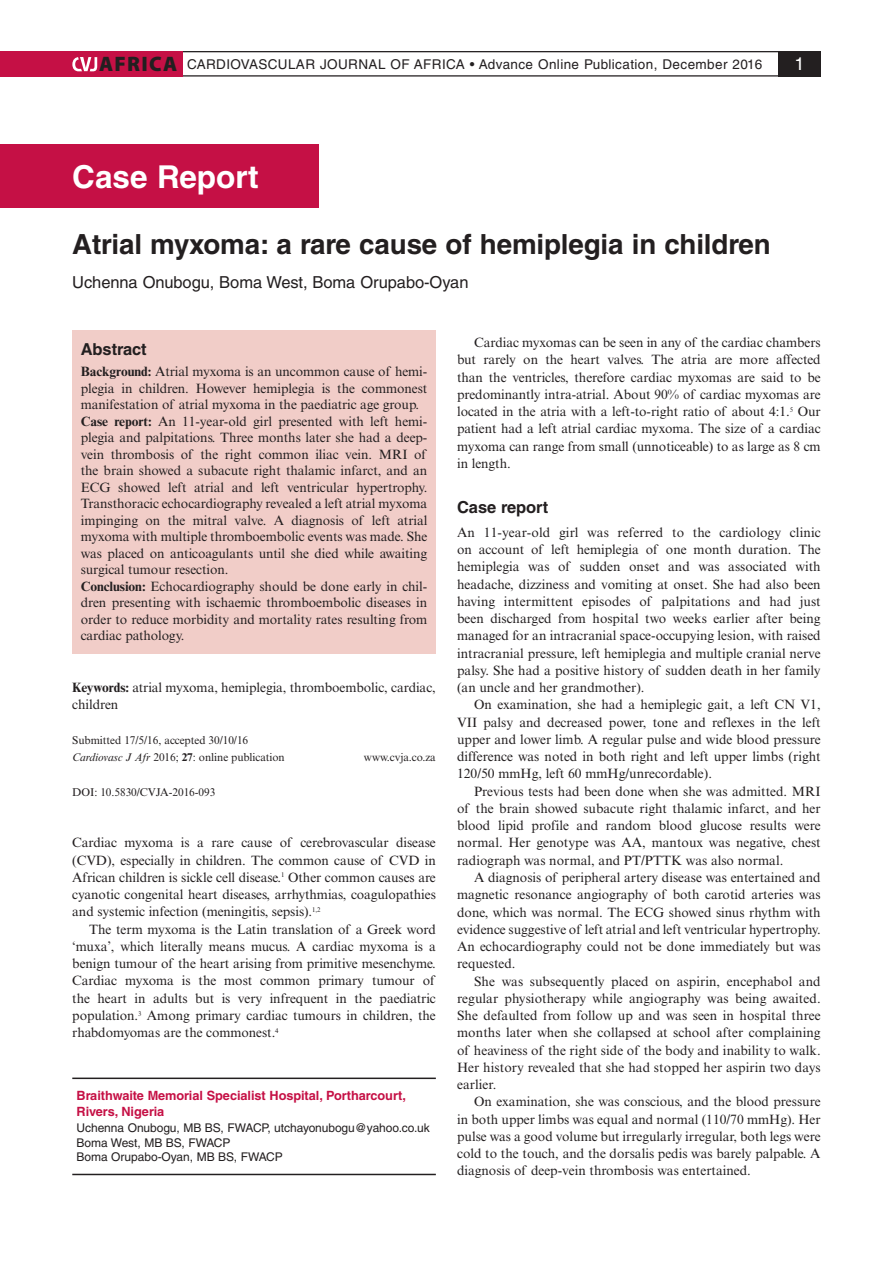
<style>
.page{position:relative;width:893px;height:1263px;background:#fff}
.page>*{position:absolute;margin:0;border:0;box-sizing:border-box;transform-origin:0 0}
.t1{font:700 31.5px "Helvetica LT Std";color:#fff}
.t2{font:700 27.75px "Helvetica LT Std";letter-spacing:-.005em;color:#231f20}
.t3{font:18px "Helvetica LT Std";color:#fff}
.t4{font:16.5px "Helvetica LT Std";letter-spacing:-.005em;color:#231f20}
.t5{font:700 16.5px "Helvetica LT Std";letter-spacing:-.005em;color:#231f20}
.t6{font:13.5px/17.2px "Times New Roman MT Std";letter-spacing:-.005em;color:#231f20;text-align:justify}
.t7{font:13.5px "Helvetica LT Std";letter-spacing:.03em;color:#231f20}
.t8{font:700 12.75px/15.8px "Helvetica LT Std";letter-spacing:-.005em;color:#c51045}
.t9{font:12px/14.2px "Helvetica LT Std";letter-spacing:-.005em;color:#231f20}
.t10{font:11.25px/17.2px "Times New Roman MT Std";letter-spacing:-.005em;color:#231f20}
.s1{font-family:"Myriad Pro";font-weight:900;font-size:21px}
.s2{font-weight:700}
.s3{font-style:italic}
</style>
<div class="page">
<div style="left:778px;top:51px;width:43px;height:26px;background:#231f20"></div>
<hr style="left:72px;top:51px;width:749px;height:1px;background:#231f20">
<hr style="left:72px;top:75px;width:749px;height:2px;background:#231f20">
<div style="left:0;top:51px;width:182px;height:26px;background:#c51045"></div>
<svg style="left:72px;top:57px;width:25px;height:14px"></svg>
<div style="left:0;top:145px;width:318px;height:63px;background:#c51045"></div>
<div style="left:72px;top:330px;width:364px;height:323px;background:#f1cdc8"></div>
<hr style="left:72px;top:1077px;width:364px;height:2px;background:#231f20">
<hr style="left:72px;top:1174px;width:364px;height:1px;background:#231f20">
<p class="t7" style="left:99px;top:57px;width:665px"><span class="s1">AFRICA</span> CARDIOVASCULAR JOURNAL OF AFRICA • Advance Online Publication, December 2016</p>
<h3 class="t3" style="left:794px;top:53px;width:12px">1</h3>
<h1 class="t1" style="left:72px;top:157px;width:188px">Case Report</h1>
<h2 class="t2" style="left:72px;top:227px;width:700px">Atrial myxoma: a rare cause of hemiplegia in children</h2>
<p class="t4" style="left:72px;top:272px;width:398px">Uchenna Onubogu, Boma West, Boma Orupabo-Oyan</p>
<p class="t5" style="left:81px;top:339px;width:68px">Abstract</p>
<p class="t6" style="left:81px;top:363px;width:348px;line-height:16.5px;text-align:left"><span class="s2">Background:</span> Atrial myxoma is an uncommon cause of hemi&shy;plegia in children. However hemiplegia is the commonest manifestation of atrial myxoma in the paediatric age group.<br><span class="s2">Case report:</span> An 11-year-old girl presented with left hemi&shy;plegia and palpitations. Three months later she had a deep&shy;vein thrombosis of the right common iliac vein. MRI of the brain showed a subacute right thalamic infarct, and an ECG showed left atrial and left ventricular hypertrophy.<br>Transthoracic echocardiography revealed a left atrial myxoma impinging on the mitral valve. A diagnosis of left atrial myxoma with multiple thromboembolic events was made. She was placed on anticoagulants until she died while awaiting surgical tumour resection.<br><span class="s2">Conclusion:</span> Echocardiography should be done early in chil&shy;dren presenting with ischaemic thromboembolic diseases in order to reduce morbidity and mortality rates resulting from cardiac pathology.</p>
<p class="t6" style="left:72px;top:679px;width:365px"><span class="s2">Keywords:</span> atrial myxoma, hemiplegia, thromboembolic, cardiac, children</p>
<p class="t10" style="left:72px;top:731px;width:214px">Submitted 17/5/16, accepted 30/10/16<br><span class="s3">Cardiovasc J Afr</span> 2016; <span class="s2">27</span>: online publication</p>
<p class="t10" style="left:364px;top:749px;width:73px">www.cvja.co.za</p>
<p class="t10" style="left:72px;top:783px;width:145px">DOI: 10.5830/CVJA-2016-093</p>
<p class="t6" style="left:72px;top:834px;width:365px">Cardiac myxoma is a rare cause of cerebrovascular disease (CVD), especially in children. The common cause of CVD in African children is sickle cell disease.<sup>1</sup> Other common causes are cyanotic congenital heart diseases, arrhythmias, coagulopathies and systemic infection (meningitis, sepsis).<sup>1,2</sup></p>
<p class="t6" style="left:72px;top:920px;width:365px;text-indent:17px">The term myxoma is the Latin translation of a Greek word ‘muxa’, which literally means mucus. A cardiac myxoma is a benign tumour of the heart arising from primitive mesenchyme.<br>Cardiac myxoma is the most common primary tumour of the heart in adults but is very infrequent in the paediatric population.<sup>3</sup> Among primary cardiac tumours in children, the rhabdomyomas are the commonest.<sup>4</sup></p>
<p class="t8" style="left:77px;top:1088px;width:331px">Braithwaite Memorial Specialist Hospital, Portharcourt,<br>Rivers, Nigeria</p>
<p class="t9" style="left:77px;top:1121px;width:355px">Uchenna Onubogu, MB BS, FWACP, utchayonubogu@yahoo.co.uk<br>Boma West, MB BS, FWACP<br>Boma Orupabo-Oyan, MB BS, FWACP</p>
<p class="t6" style="left:457px;top:334px;width:365px;text-indent:17px">Cardiac myxomas can be seen in any of the cardiac chambers but rarely on the heart valves. The atria are more affected than the ventricles, therefore cardiac myxomas are said to be predominantly intra-atrial. About 90% of cardiac myxomas are located in the atria with a left-to-right ratio of about 4:1.<sup>5</sup> Our patient had a left atrial cardiac myxoma. The size of a cardiac myxoma can range from small (unnoticeable) to as large as 8 cm in length.</p>
<p class="t5" style="left:457px;top:497px;width:93px">Case report</p>
<p class="t6" style="left:457px;top:524px;width:365px">An 11-year-old girl was referred to the cardiology clinic on account of left hemiplegia of one month duration. The hemiplegia was of sudden onset and was associated with headache, dizziness and vomiting at onset. She had also been having intermittent episodes of palpitations and had just been discharged from hospital two weeks earlier after being managed for an intracranial space-occupying lesion, with raised intracranial pressure, left hemiplegia and multiple cranial nerve palsy. She had a positive history of sudden death in her family (an uncle and her grandmother).</p>
<p class="t6" style="left:457px;top:696px;width:365px;text-indent:17px">On examination, she had a hemiplegic gait, a left CN V1, VII palsy and decreased power, tone and reflexes in the left upper and lower limb. A regular pulse and wide blood pressure difference was noted in both right and left upper limbs (right 120/50 mmHg, left 60 mmHg/unrecordable).</p>
<p class="t6" style="left:457px;top:782px;width:365px;text-indent:17px">Previous tests had been done when she was admitted. MRI of the brain showed subacute right thalamic infarct, and her blood lipid profile and random blood glucose results were normal. Her genotype was AA, mantoux was negative, chest radiograph was normal, and PT/PTTK was also normal.</p>
<p class="t6" style="left:457px;top:869px;width:365px;text-indent:17px">A diagnosis of peripheral artery disease was entertained and magnetic resonance angiography of both carotid arteries was done, which was normal. The ECG showed sinus rhythm with evidence suggestive of left atrial and left ventricular hypertrophy.<br>An echocardiography could not be done immediately but was requested.</p>
<p class="t6" style="left:457px;top:972px;width:365px;text-indent:17px">She was subsequently placed on aspirin, encephabol and regular physiotherapy while angiography was being awaited.<br>She defaulted from follow up and was seen in hospital three months later when she collapsed at school after complaining of heaviness of the right side of the body and inability to walk.<br>Her history revealed that she had stopped her aspirin two days earlier.</p>
<p class="t6" style="left:457px;top:1093px;width:365px;text-indent:17px">On examination, she was conscious, and the blood pressure in both upper limbs was equal and normal (110/70 mmHg). Her pulse was a good volume but irregularly irregular, both legs were cold to the touch, and the dorsalis pedis was barely palpable. A diagnosis of deep-vein thrombosis was entertained.</p>
</div>
